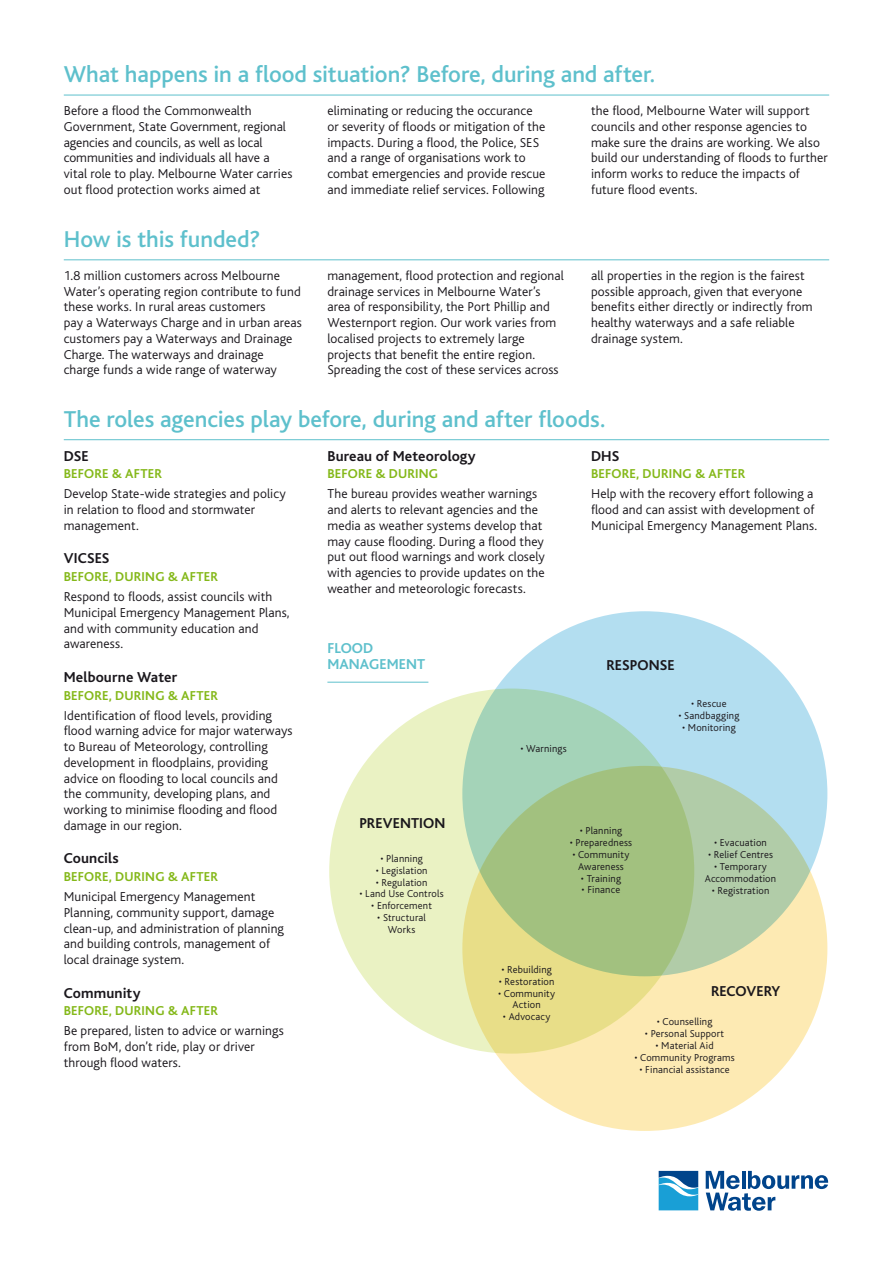
<style>
.page{position:relative;width:893px;height:1263px;background:#fff}
.page>*{position:absolute;margin:0;border:0;box-sizing:border-box;transform-origin:0 0}
.t1{font:500 24px "Bliss";color:#5ec0cc}
.t2{font:700 15px "Bliss";letter-spacing:.005em;color:#1a171c}
.t3{font:700 15px/16.5px "Bliss";letter-spacing:.01em;color:#5ec0cc}
.t4{font:300 13.5px/15.8px "Bliss";letter-spacing:.01em;color:#1a171c}
.t5{font:700 13.5px "Bliss";letter-spacing:.015em;color:#84b819}
.t6{font:300 10.5px/11.9px "Bliss";letter-spacing:.015em;color:#1a171c;text-align:center}
</style>
<div class="page">
<hr style="left:64px;top:95px;width:765px;height:1px;background:#5ec0cc">
<hr style="left:64px;top:260px;width:765px;height:1px;background:#5ec0cc">
<hr style="left:64px;top:439px;width:765px;height:1px;background:#5ec0cc">
<div style="left:329px;top:688px;width:365px;height:366px;background:#eaf2c3;border-radius:50%"></div>
<svg style="left:462px;top:766px;width:365px;height:365px;background:#f6e6a5"></svg>
<svg style="left:462px;top:611px;width:365px;height:365px;background:#abd0b7"></svg>
<hr style="left:327px;top:682px;width:101px;height:1px;background:#5ec0cc">
<svg style="left:658px;top:1170px;width:41px;height:41px"></svg>
<svg style="left:659px;top:1171px;width:39px;height:39px;background:#3696c8"></svg>
<svg style="left:706px;top:1171px;width:122px;height:40px"></svg>
<h1 class="t1" style="left:64px;top:62px;width:593px">What happens in a flood situation? Before, during and after.</h1>
<p class="t4" style="left:64px;top:103px;width:230px">Before a flood the Commonwealth Government, State Government, regional agencies and councils, as well as local communities and individuals all have a vital role to play. Melbourne Water carries out flood protection works aimed at</p>
<p class="t4" style="left:327px;top:103px;width:220px">eliminating or reducing the occurance or severity of floods or mitigation of the impacts. During a flood, the Police, SES and a range of organisations work to combat emergencies and provide rescue and immediate relief services. Following</p>
<p class="t4" style="left:591px;top:103px;width:238px">the flood, Melbourne Water will support councils and other response agencies to make sure the drains are working. We also build our understanding of floods to further inform works to reduce the impacts of future flood events.</p>
<h1 class="t1" style="left:64px;top:226px;width:198px">How is this funded?</h1>
<p class="t4" style="left:64px;top:268px;width:240px">1.8 million customers across Melbourne Water’s operating region contribute to fund these works. In rural areas customers<br>pay a Waterways Charge and in urban areas customers pay a Waterways and Drainage Charge. The waterways and drainage charge funds a wide range of waterway</p>
<p class="t4" style="left:327px;top:268px;width:238px">management, flood protection and regional drainage services in Melbourne Water’s area of responsibility, the Port Phillip and Westernport region. Our work varies from localised projects to extremely large projects that benefit the entire region.<br>Spreading the cost of these services across</p>
<p class="t4" style="left:591px;top:268px;width:223px">all properties in the region is the fairest possible approach, given that everyone benefits either directly or indirectly from healthy waterways and a safe reliable drainage system.</p>
<h1 class="t1" style="left:64px;top:406px;width:543px">The roles agencies play before, during and after floods.</h1>
<p class="t2" style="left:64px;top:448px;width:26px">DSE</p>
<p class="t5" style="left:64px;top:467px;width:100px">BEFORE &amp; AFTER</p>
<p class="t4" style="left:64px;top:486px;width:224px">Develop State-wide strategies and policy in relation to flood and stormwater management.</p>
<p class="t2" style="left:64px;top:551px;width:47px">VICSES</p>
<p class="t5" style="left:64px;top:570px;width:156px">BEFORE, DURING &amp; AFTER</p>
<p class="t4" style="left:64px;top:589px;width:227px">Respond to floods, assist councils with<br>Municipal Emergency Management Plans, and with community education and awareness.</p>
<p class="t2" style="left:64px;top:669px;width:115px">MELBOURNE WATER</p>
<p class="t5" style="left:64px;top:688px;width:156px">BEFORE, DURING &amp; AFTER</p>
<p class="t4" style="left:64px;top:707px;width:230px">Identification of flood levels, providing flood warning advice for major waterways to Bureau of Meteorology, controlling development in floodplains, providing advice on flooding to local councils and the community, developing plans, and working to minimise flooding and flood damage in our region.</p>
<p class="t2" style="left:64px;top:851px;width:57px">COUNCILS</p>
<p class="t5" style="left:64px;top:870px;width:156px">BEFORE, DURING &amp; AFTER</p>
<p class="t4" style="left:64px;top:889px;width:222px">Municipal Emergency Management Planning, community support, damage clean-up, and administration of planning and building controls, management of local drainage system.</p>
<p class="t2" style="left:64px;top:985px;width:78px">COMMUNITY</p>
<p class="t5" style="left:64px;top:1004px;width:156px">BEFORE, DURING &amp; AFTER</p>
<p class="t4" style="left:64px;top:1023px;width:221px">Be prepared, listen to advice or warnings from BoM, don’t ride, play or driver through flood waters.</p>
<p class="t2" style="left:327px;top:448px;width:150px">BUREAU OF METEOROLOGY</p>
<p class="t5" style="left:327px;top:467px;width:112px">BEFORE &amp; DURING</p>
<p class="t4" style="left:327px;top:486px;width:219px">The bureau provides weather warnings and alerts to relevant agencies and the media as weather systems develop that may cause flooding. During a flood they put out flood warnings and work closely with agencies to provide updates on the weather and meteorologic forecasts.</p>
<p class="t3" style="left:327px;top:640px;width:99px">FLOOD<br>MANAGEME NT</p>
<p class="t6" style="left:520px;top:743px;width:48px">• Warnings</p>
<p class="t2" style="left:591px;top:448px;width:30px">DHS</p>
<p class="t5" style="left:591px;top:467px;width:156px">BEFORE, DURING &amp; AFTER</p>
<p class="t4" style="left:591px;top:486px;width:227px">Help with the recovery effort following a flood and can assist with development of<br>Municipal Emergency Management Plans.</p>
<p class="t2" style="left:606px;top:658px;width:9px">RESP</p>
<p class="t2" style="left:637px;top:658px;width:31px">ONSE</p>
<p class="t6" style="left:691px;top:698px;width:37px">• Rescue</p>
<p class="t6" style="left:678px;top:709px;width:62px">• Sandbagging</p>
<p class="t6" style="left:682px;top:721px;width:55px">• Monitoring</p>
<p class="t2" style="left:359px;top:816px;width:88px">PREVENTION</p>
<p class="t6" style="left:380px;top:853px;width:44px">• Planning</p>
<p class="t6" style="left:376px;top:864px;width:53px">• Legislation</p>
<p class="t6" style="left:376px;top:876px;width:53px">• Regulation</p>
<p class="t6" style="left:359px;top:888px;width:86px">• Land Use Controls</p>
<p class="t6" style="left:371px;top:900px;width:62px">• Enforcement</p>
<p class="t6" style="left:377px;top:912px;width:50px">• Structural<br>Works</p>
<p class="t6" style="left:580px;top:825px;width:44px">• Planning</p>
<p class="t6" style="left:570px;top:837px;width:64px">• Preparedness</p>
<p class="t6" style="left:572px;top:849px;width:59px">• Community<br>Awareness</p>
<p class="t6" style="left:581px;top:872px;width:42px">• Training</p>
<p class="t6" style="left:582px;top:884px;width:40px">• Finance</p>
<p class="t6" style="left:714px;top:837px;width:54px">• Evacuation</p>
<p class="t6" style="left:708px;top:849px;width:67px">• Relief Centres</p>
<p class="t6" style="left:705px;top:861px;width:73px">• Temporary<br>Accommodation</p>
<p class="t6" style="left:712px;top:885px;width:59px">• Registration</p>
<p class="t6" style="left:501px;top:964px;width:52px">• Rebuilding</p>
<p class="t6" style="left:499px;top:975px;width:57px">• Restoration</p>
<p class="t6" style="left:498px;top:987px;width:59px">• Community<br>Action</p>
<p class="t6" style="left:503px;top:1011px;width:49px">• Advocacy</p>
<p class="t2" style="left:711px;top:983px;width:70px">RECOVE RY</p>
<p class="t6" style="left:657px;top:1016px;width:57px">• Counselling</p>
<p class="t6" style="left:645px;top:1028px;width:81px">• Personal Support</p>
<p class="t6" style="left:655px;top:1040px;width:60px">• Material Aid</p>
<p class="t6" style="left:634px;top:1052px;width:102px">• Community Programs</p>
<p class="t6" style="left:639px;top:1063px;width:92px">• Financial assistance</p>
</div>
